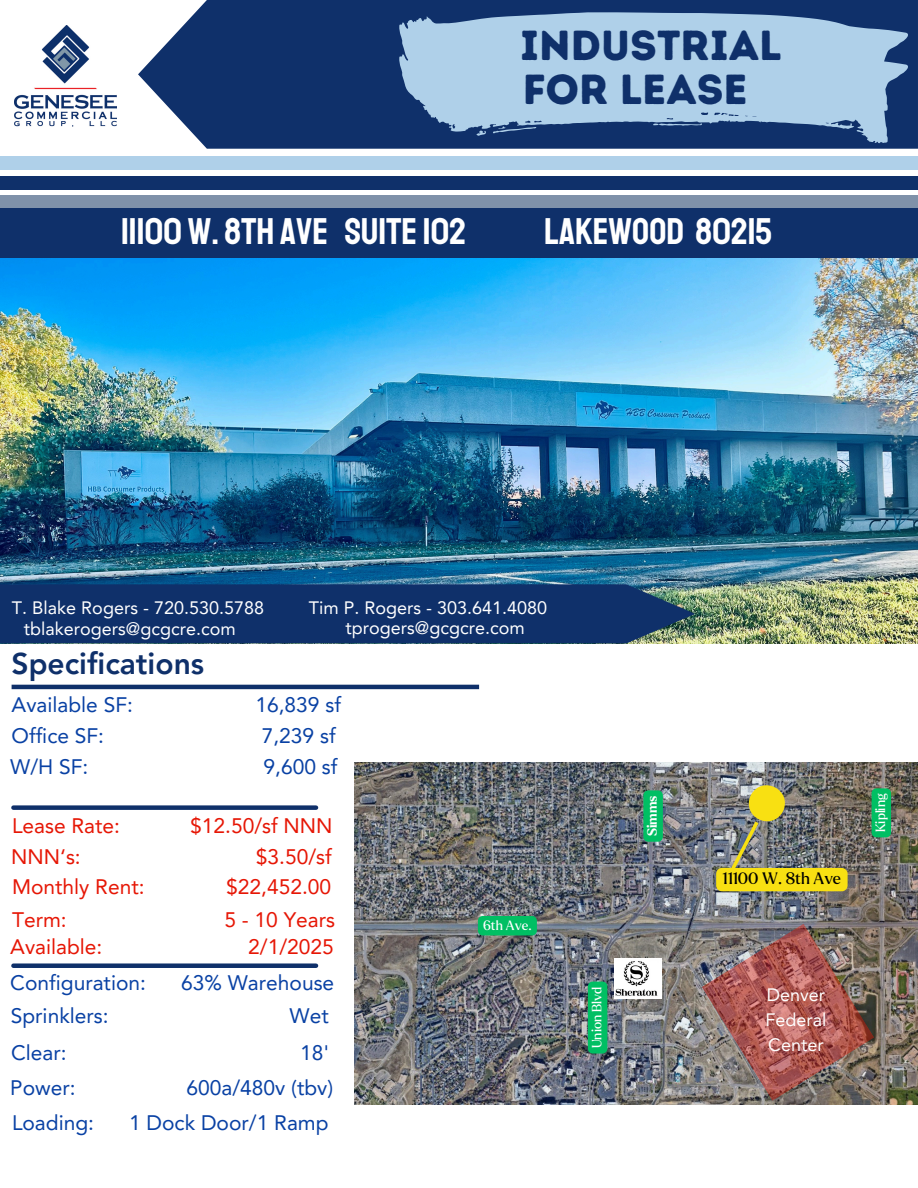
<style>
.page{position:relative;width:918px;height:1188px;background:#fff}
.page>*{position:absolute;margin:0;border:0;box-sizing:border-box;transform-origin:0 0}
.t1{font:42px/43.8px "Intro Rust Base";color:#0f306a}
.t2{font:37.65px "Staatliches";color:#fff}
.t3{font:800 30px "Avenir LT Pro";color:#0f306a}
.t4{font:21px "Avenir LT Pro";color:#0941a4}
.t5{font:21px "Avenir LT Pro";color:#e61605}
.t6{font:18px/24.8px "Avenir LT Pro";color:#fff;text-align:justify}
.t7{font:16.05px "Larken";color:#000}
.t8{font:13.2px "Larken";color:#fff}
.t9{font:700 13.2px "Larken";color:#fff}
.s1{font-weight:400;color:#fff}
</style>
<div class="page">
<img style="left:14px;top:26px;width:103px;height:101px">
<svg style="left:138px;top:0;width:780px;height:149px;background:#2b487b"></svg>
<svg style="left:399px;top:12px;width:510px;height:132px;background:#8baccc"></svg>
<svg style="left:476px;top:129px;width:10px;height:7px"></svg>
<svg style="left:653px;top:123px;width:49px;height:3px"></svg>
<svg style="left:493px;top:126px;width:43px;height:7px"></svg>
<div style="left:0;top:157px;width:918px;height:13px;background:#afd0e9"></div>
<div style="left:0;top:177px;width:918px;height:13px;background:#0f306a"></div>
<div style="left:0;top:195px;width:918px;height:13px;background:#7f91a9"></div>
<div style="left:0;top:208px;width:918px;height:435px;background:#0f306a"></div>
<hr style="left:12px;top:685px;width:467px;height:4px;background:#0f306a">
<div style="left:13px;top:805px;width:303px;height:5px;background:#0f306a"></div>
<div style="left:13px;top:963px;width:303px;height:5px;background:#0f306a"></div>
<img style="left:0;top:258px;width:918px;height:385px">
<img style="left:355px;top:763px;width:563px;height:342px">
<img style="left:728px;top:774px;width:66px;height:94px">
<img style="left:702px;top:924px;width:172px;height:177px">
<img style="left:614px;top:959px;width:47px;height:39px">
<svg style="left:0;top:584px;width:695px;height:59px"></svg>
<svg style="left:478px;top:916px;width:59px;height:19px"></svg>
<svg style="left:588px;top:982px;width:19px;height:72px"></svg>
<svg style="left:643px;top:790px;width:20px;height:52px"></svg>
<div style="left:716px;top:868px;width:132px;height:23px;background:#f8e012;border-radius:6px"></div>
<svg style="left:872px;top:788px;width:19px;height:49px"></svg>
<h5 class="t1" style="left:520px;top:24px;width:263px">INDUSTRIAL<br>For LEASE</h5>
<h5 class="t2" style="left:121px;top:208px;width:347px">11100W. 8TH AVE SUITE 102</h5>
<h5 class="t2" style="left:544px;top:208px;width:229px">LAKEWOOD 80215</h5>
<h4 class="t6" style="left:12px;top:597px;width:254px">T. Blake Rogers - 720.530.5788</h4>
<h4 class="t6" style="left:309px;top:597px;width:240px">Tim P. Rogers - 303.641.4080</h4>
<h4 class="t6" style="left:24px;top:618px;width:213px">tblakerogers@gcgcre.com</h4>
<h4 class="t6" style="left:346px;top:617px;width:181px">tprogers@gcgcre.com</h4>
<h5 class="t3" style="left:11px;top:652px;width:220px">Specifications<span class="s1">xt</span></h5>
<h4 class="t4" style="left:12px;top:696px;width:123px">Available SF:</h4>
<h4 class="t4" style="left:255px;top:696px;width:87px">16,839 sf</h4>
<p class="t4" style="left:12px;top:727px;width:94px">Office SF:</p>
<p class="t4" style="left:262px;top:727px;width:75px">7,239 sf</p>
<p class="t4" style="left:10px;top:758px;width:80px">W/H SF:</p>
<p class="t4" style="left:264px;top:758px;width:75px">9,600 sf</p>
<h3 class="t5" style="left:12px;top:817px;width:110px">Lease Rate:</h3>
<h3 class="t5" style="left:190px;top:817px;width:144px">$12.50/sf NNN</h3>
<h4 class="t5" style="left:11px;top:848px;width:71px">NNN‘s:</h4>
<h4 class="t5" style="left:256px;top:848px;width:77px">$3.50/sf</h4>
<h4 class="t5" style="left:12px;top:878px;width:134px">Monthly Rent:</h4>
<h4 class="t5" style="left:226px;top:878px;width:107px">$22,452.00</h4>
<p class="t5" style="left:12px;top:911px;width:56px">Term:</p>
<p class="t5" style="left:224px;top:911px;width:112px">5 - 10 Years</p>
<h6 class="t5" style="left:10px;top:938px;width:94px">Available:</h6>
<h6 class="t5" style="left:248px;top:938px;width:87px">2/1/2025</h6>
<h4 class="t4" style="left:10px;top:974px;width:137px">Configuration:</h4>
<h4 class="t4" style="left:181px;top:974px;width:155px">63% Warehouse</h4>
<h5 class="t4" style="left:11px;top:1007px;width:99px">Sprinklers:</h5>
<h5 class="t4" style="left:290px;top:1007px;width:41px">Wet</h5>
<h4 class="t4" style="left:11px;top:1044px;width:57px">Clear:</h4>
<h4 class="t4" style="left:300px;top:1044px;width:31px">18'</h4>
<h4 class="t4" style="left:10px;top:1079px;width:67px">Power:</h4>
<h4 class="t4" style="left:187px;top:1079px;width:148px">600a/480v (tbv)</h4>
<p class="t4" style="left:12px;top:1114px;width:84px">Loading:</p>
<p class="t4" style="left:129px;top:1114px;width:201px">1 Dock Door/1 Ramp</p>
<h4 class="t8" style="left:483px;top:918px;width:50px">6th Ave.</h4>
<h4 class="t8" style="left:590px;top:1048px;width:63px;rotate:-90deg">Union Blvd</h4>
<p class="t9" style="left:646px;top:836px;width:42px;rotate:-90deg">Simms</p>
<p class="t7" style="left:723px;top:870px;width:120px">11100 W. 8th Ave</p>
<p class="t8" style="left:874px;top:832px;width:40px;rotate:-90deg">Kipling</p>
<p class="t6" style="left:766px;top:984px;width:63px">Denver Federal Center</p>
</div>
